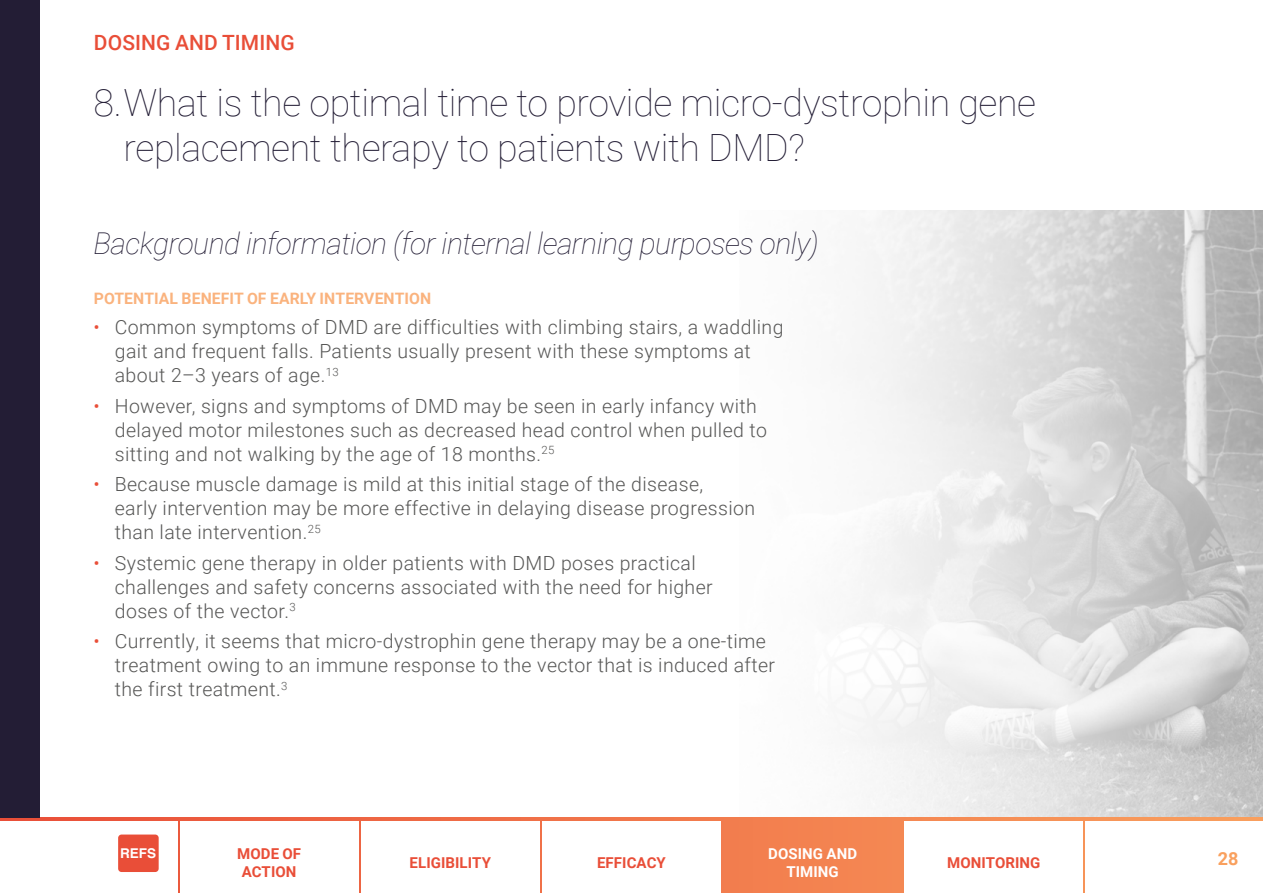
<style>
.page{position:relative;width:1263px;height:893px;background:#fff}
.page>*{position:absolute;margin:0;border:0;box-sizing:border-box;transform-origin:0 0}
.t1{font:100 37.5px/45px "Roboto";letter-spacing:-.01em;color:#231d35}
.t2{font:italic 100 30px "Roboto";letter-spacing:-.02em;color:#231d35}
.t3{font:500 21px "Roboto";letter-spacing:.005em;color:#e94e38}
.t4{font:300 19.5px/24px "Roboto";letter-spacing:.02em;color:#575756}
.t5{font:700 18px "Roboto";color:#f9a05e}
.t6{font:700 15.75px "Roboto";letter-spacing:.005em;color:#fab37e}
.t7{font:700 15px/18px "Roboto";letter-spacing:.005em;color:#e94e38;text-align:center}
.t8{font:700 15px/18px "Roboto";letter-spacing:.005em;color:#fff;text-align:center}
.t9{font:700 13.5px "Helvetica";color:#fff}
.s1{color:#e94e38}
</style>
<div class="page">
<img style="left:860px;top:211px;width:403px;height:606px">
<div style="left:0;top:817px;width:1263px;height:76px;background:linear-gradient(to right,#e94e39,#f99f5e)"></div>
<div style="left:0;top:821px;width:177px;height:72px;background:#fff"></div>
<div style="left:1086px;top:821px;width:177px;height:72px;background:#fff"></div>
<div style="left:180px;top:821px;width:178px;height:72px;background:#fff"></div>
<div style="left:361px;top:821px;width:179px;height:72px;background:#fff"></div>
<div style="left:542px;top:821px;width:179px;height:72px;background:#fff"></div>
<div style="left:904px;top:821px;width:179px;height:72px;background:#fff"></div>
<div style="left:118px;top:834px;width:41px;height:38px;background:#e94e38;border-radius:3px"></div>
<div style="left:0;top:0;width:39px;height:817px;background:#231d35"></div>
<p class="t3" style="left:94px;top:27px;width:202px">DOSING AND TIMING</p>
<h1 class="t1" style="left:123px;top:79px;width:914px;text-indent:-30px">8.What is the optimal time to provide micro-dystrophin gene replacement therapy to patients with DMD?</h1>
<h2 class="t2" style="left:94px;top:222px;width:727px">Background information (for internal learning purposes only)</h2>
<p class="t6" style="left:94px;top:287px;width:339px">POTENTIAL BENEFIT OF EARLY INTERVENTION</p>
<p class="t4" style="left:115px;top:315px;width:670px;text-indent:-21px"><span class="s1">•</span> Common symptoms of DMD are difficulties with climbing stairs, a waddling gait and frequent falls. Patients usually present with these symptoms at about 2–3 years of age.<sup>13</sup></p>
<p class="t4" style="left:115px;top:393px;width:654px;text-indent:-21px"><span class="s1">•</span> However, signs and symptoms of DMD may be seen in early infancy with delayed motor milestones such as decreased head control when pulled to sitting and not walking by the age of 18 months.<sup>25</sup></p>
<p class="t4" style="left:115px;top:472px;width:642px;text-indent:-21px"><span class="s1">•</span> Because muscle damage is mild at this initial stage of the disease,<br>early intervention may be more effective in delaying disease progression than late intervention.<sup>25</sup></p>
<p class="t4" style="left:115px;top:550px;width:599px;text-indent:-21px"><span class="s1">•</span> Systemic gene therapy in older patients with DMD poses practical challenges and safety concerns associated with the need for higher doses of the vector.<sup>3</sup></p>
<p class="t4" style="left:115px;top:628px;width:662px;text-indent:-21px"><span class="s1">•</span> Currently, it seems that micro-dystrophin gene therapy may be a one-time treatment owing to an immune response to the vector that is induced after the first treatment.<sup>3</sup></p>
<p class="t9" style="left:120px;top:842px;width:38px">REFS</p>
<p class="t7" style="left:237px;top:844px;width:65px">MODE OF<br>ACTION</p>
<p class="t7" style="left:410px;top:853px;width:83px">ELIGIBILITY</p>
<p class="t7" style="left:597px;top:853px;width:70px">EFFICACY</p>
<p class="t8" style="left:768px;top:844px;width:90px">DOSING AND<br>TIMING</p>
<p class="t7" style="left:947px;top:853px;width:95px">MONITORING</p>
<p class="t5" style="left:1218px;top:845px;width:22px">28</p>
</div>
